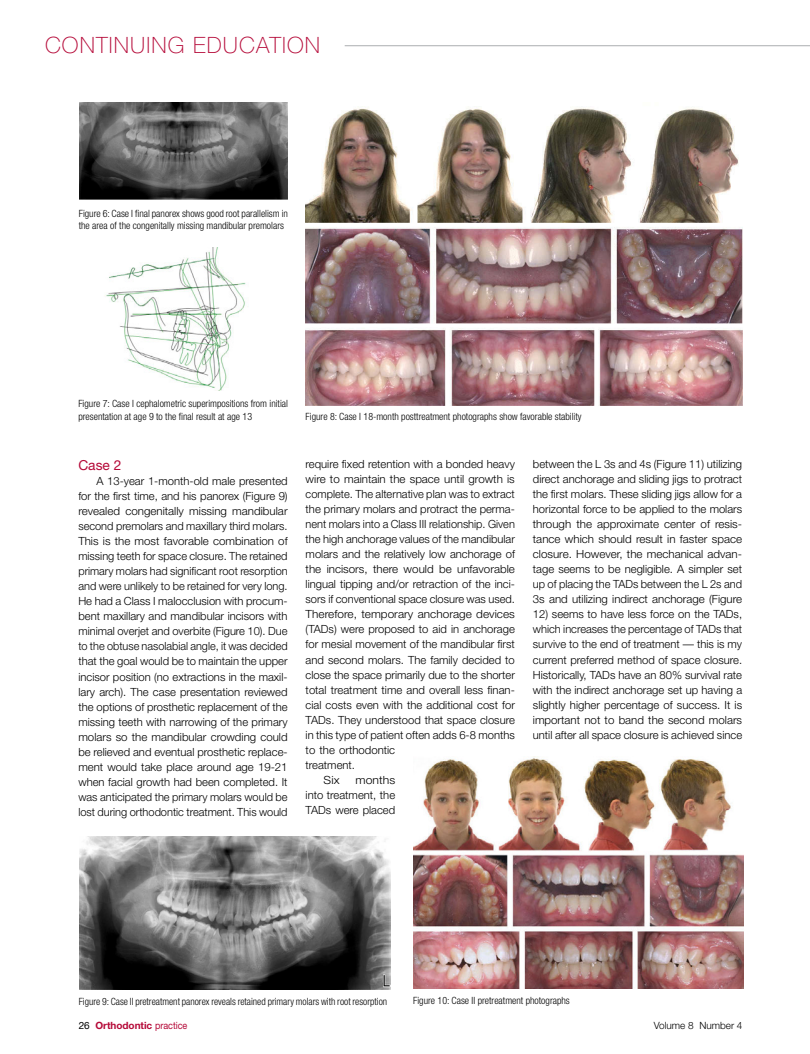
<style>
.page{position:relative;width:810px;height:1054px;background:#fff}
.page>*{position:absolute;margin:0;border:0;box-sizing:border-box;transform-origin:0 0}
.t1{font:100 22.5px "Helvetica Neue";letter-spacing:.05em;color:#b50938}
.t2{font:13.75px "Helvetica Neue";color:#b50938}
.t3{font:300 11.25px/15px "Helvetica Neue";color:#000;text-align:justify}
.t4{font:300 11.25px/15px "Helvetica Neue";color:#000;text-align:justify;scale:1.08 1}
.t5{font:300 11.25px "Helvetica Neue";color:#000;scale:1.05 1}
.t6{font:300 condensed 10px/12.5px "Helvetica Neue";color:#000}
.t7{font:700 10px "Helvetica Neue";letter-spacing:-.005em;color:#b50938}
.t8{font:300 10px "Helvetica Neue";color:#000}
.s1{font-weight:400;color:#000}
.s2{font-weight:400}
</style>
<div class="page">
<img style="left:306px;top:106px;width:436px;height:299px">
<img style="left:79px;top:836px;width:312px;height:153px">
<img style="left:79px;top:103px;width:209px;height:97px">
<img style="left:105px;top:247px;width:141px;height:144px">
<img style="left:413px;top:756px;width:330px;height:232px">
<hr style="left:345px;top:45px;width:465px;height:1px;background:#bcbec0">
<h1 class="t1" style="left:45px;top:32px;width:277px">CONTINUING EDUCATION</h1>
<p class="t6" style="left:79px;top:207px;width:211px">Figure 6: Case I final panorex shows good root parallelism in the area of the congenitally missing mandibular premolars</p>
<p class="t6" style="left:78px;top:397px;width:211px">Figure 7: Case I cephalometric superimpositions from initial presentation at age 9 to the final result at age 13</p>
<p class="t2" style="left:78px;top:457px;width:45px">Case 2</p>
<p class="t3" style="left:78px;top:473px;width:211px;text-indent:18px">A 13-year 1-month-old male presented for the first time, and his panorex (Figure 9) revealed congenitally missing mandibular second premolars and maxillary third molars.<br>This is the most favorable combination of missing teeth for space closure. The retained primary molars had significant root resorption and were unlikely to be retained for very long.<br>He had a Class I malocclusion with procum&shy;bent maxillary and mandibular incisors with minimal overjet and overbite (Figure 10). Due to the obtuse nasolabial angle, it was decided that the goal would be to maintain the upper incisor position (no extractions in the maxil&shy;lary arch). The case presentation reviewed the options of prosthetic replacement of the missing teeth with narrowing of the primary molars so the mandibular crowding could be relieved and eventual prosthetic replace&shy;ment would take place around age 19-21 when facial growth had been completed. It was anticipated the primary molars would be lost during orthodontic treatment. This would</p>
<p class="t6" style="left:306px;top:410px;width:277px">Figure 8: Case I 18-month posttreatment photographs show favorable stability</p>
<p class="t3" style="left:306px;top:456px;width:211px">require fixed retention with a bonded heavy</p>
<p class="t3" style="left:306px;top:471px;width:211px">wire to maintain the space until growth is</p>
<p class="t3" style="left:306px;top:486px;width:211px">complete. The alternative plan was to extract</p>
<p class="t3" style="left:306px;top:501px;width:211px">the primary molars and protract the perma-</p>
<p class="t3" style="left:306px;top:516px;width:211px">nent molars into a Class III relationship. Given</p>
<p class="t3" style="left:306px;top:531px;width:211px">the high anchorage values of the mandibular</p>
<p class="t3" style="left:306px;top:546px;width:211px">molars and the relatively low anchorage of</p>
<p class="t3" style="left:306px;top:561px;width:211px">the incisors, there would be unfavorable</p>
<p class="t3" style="left:306px;top:576px;width:211px">lingual tipping and/or retraction of the inci-</p>
<p class="t3" style="left:306px;top:591px;width:211px">sors if conventional space closure was used.</p>
<p class="t5" style="left:306px;top:607px;width:201px">Therefore, temporary anchorage devices</p>
<p class="t3" style="left:306px;top:621px;width:211px">(TADs) were proposed to aid in anchorage</p>
<p class="t3" style="left:306px;top:636px;width:211px">for mesial movement of the mandibular first</p>
<p class="t3" style="left:306px;top:651px;width:211px">and second molars. The family decided to</p>
<p class="t3" style="left:306px;top:666px;width:211px">close the space primarily due to the shorter</p>
<p class="t3" style="left:306px;top:681px;width:211px">total treatment time and overall less finan-</p>
<p class="t3" style="left:306px;top:696px;width:211px">cial costs even with the additional cost for</p>
<p class="t3" style="left:306px;top:711px;width:211px">TADs. They understood that space closure</p>
<p class="t3" style="left:306px;top:726px;width:211px">in this type of patient often adds 6-8 months</p>
<p class="t3" style="left:306px;top:741px;width:91px">to the orthodontic</p>
<p class="t3" style="left:306px;top:756px;width:51px">treatment.</p>
<p class="t4" style="left:324px;top:771px;width:16px">Six</p>
<p class="t4" style="left:306px;top:771px;width:84px;text-indent:50px">months into treatment, the TADs were placed</p>
<p class="t3" style="left:533px;top:456px;width:211px">between the L 3s and 4s (Figure 11) utilizing direct anchorage and sliding jigs to protract the first molars. These sliding jigs allow for a horizontal force to be applied to the molars through the approximate center of resis&shy;tance which should result in faster space closure. However, the mechanical advan&shy;tage seems to be negligible. A simpler set up of placing the TADs between the L 2s and 3s and utilizing indirect anchorage (Figure</p>
<p class="t3" style="left:533px;top:606px;width:211px">12) seems to have less force on the TADs, which increases the percentage of TADs that survive to the end of treatment — this is my current preferred method of space closure.<br>Historically, TADs have an 80% survival rate with the indirect anchorage set up having a slightly higher percentage of success. It is important not to band the second molars until after all space closure is achieved since</p>
<p class="t6" style="left:79px;top:994px;width:310px">Figure 9: Case II pretreatment panorex reveals retained primary molars with root resorption</p>
<p class="t6" style="left:413px;top:993px;width:158px">Figure 10: Case II pretreatment photographs</p>
<p class="t7" style="left:79px;top:1018px;width:110px"><span class="s1">26</span> Orthodontic <span class="s2">practice</span></p>
<p class="t8" style="left:654px;top:1018px;width:90px">Volume 8 Number 4</p>
</div>
